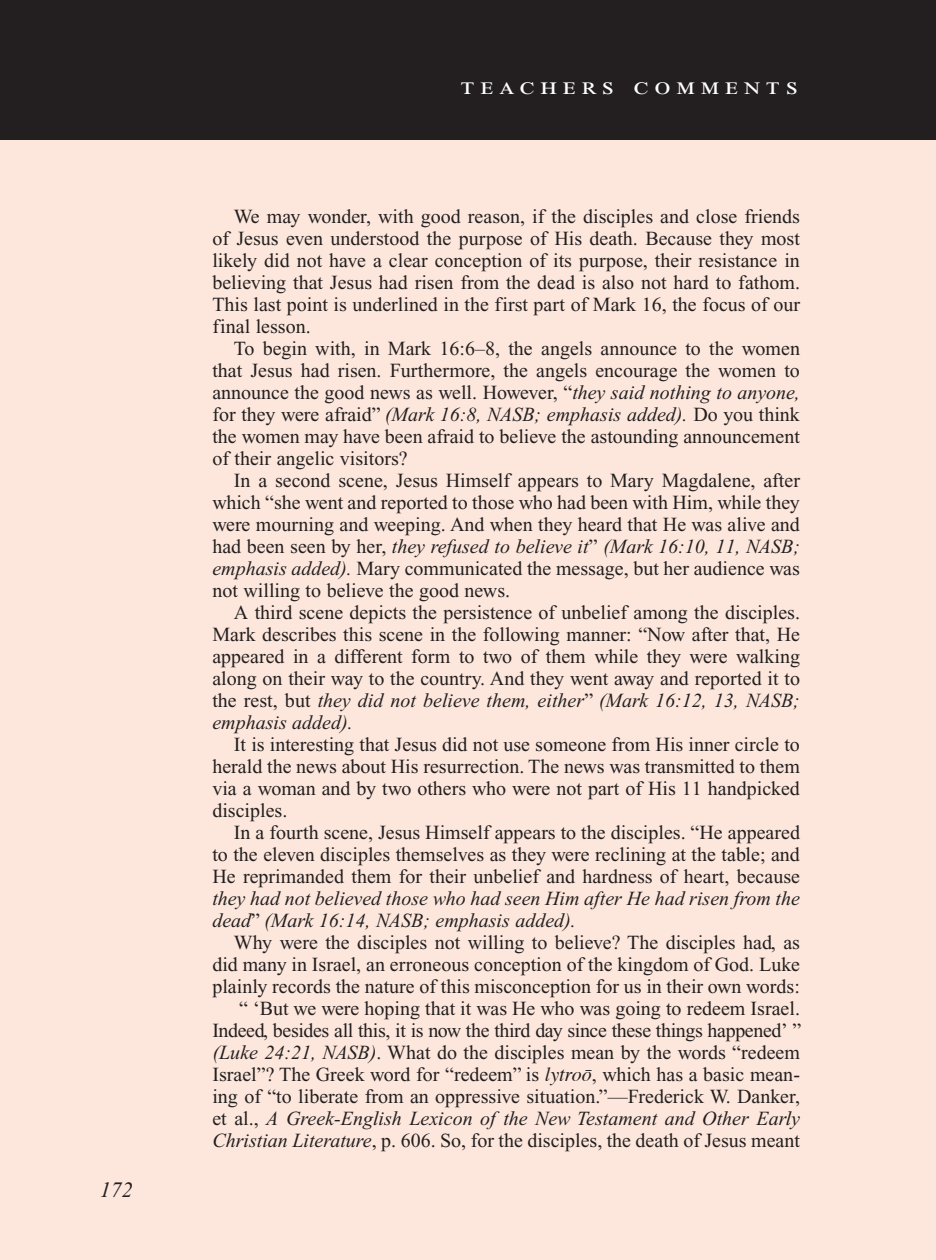
<style>
.page{position:relative;width:936px;height:1260px;background:#fff}
.page>*{position:absolute;margin:0;border:0;box-sizing:border-box;transform-origin:0 0}
.Teachers_Comments_He{font:24px "Times New Roman PS Std";letter-spacing:.2em;color:#fff;scale:1.2 1}
.PageNumbers{font:italic 22px "Times New Roman PS Std";color:#231f20}
.Objectives_Body_Text{font:20px/22px "Times New Roman PS Std";color:#231f20;text-align:justify}
.s1{font-style:italic}
.s2{font-family:"Times";font-style:italic}
</style>
<div class="page">
<div style="left:0;top:136px;width:936px;height:1124px;background:#fde7dc"></div>
<div style="left:0;top:0;width:936px;height:140px;background:#231f20"></div>
<p class="PageNumbers" style="left:109px;top:1176px;width:34px">172</p>
<p class="PageNumbers" style="left:100px;top:1178px;width:34px">172</p>
<p class="Teachers_Comments_He" style="left:461px;top:73px;width:283px">teachers comments</p>
<p class="Objectives_Body_Text" style="left:212px;top:205px;width:589px;text-indent:22px">We may wonder, with good reason, if the disciples and close friends of Jesus even understood the purpose of His death. Because they most likely did not have a clear conception of its purpose, their resistance in believing that Jesus had risen from the dead is also not hard to fathom.<br>This last point is underlined in the first part of Mark 16, the focus of our final lesson.</p>
<p class="Objectives_Body_Text" style="left:212px;top:337px;width:589px;text-indent:22px">To begin with, in Mark 16:6–8, the angels announce to the women that Jesus had risen. Furthermore, the angels encourage the women to announce the good news as well. However, “<span class="s1">they said nothing to anyone, </span>for they were afraid” <span class="s1">(Mark 16:8, NASB; emphasis added).</span> Do you think the women may have been afraid to believe the astounding announcement of their angelic visitors?</p>
<p class="Objectives_Body_Text" style="left:212px;top:469px;width:589px;text-indent:22px">In a second scene, Jesus Himself appears to Mary Magdalene, after which “she went and reported to those who had been with Him, while they were mourning and weeping. And when they heard that He was alive and had been seen by her, <span class="s1">they refused to believe it</span>” <span class="s1">(Mark 16:10, 11, NASB; emphasis added).</span> Mary communicated the message, but her audience was not willing to believe the good news.</p>
<p class="Objectives_Body_Text" style="left:212px;top:601px;width:589px;text-indent:22px">A third scene depicts the persistence of unbelief among the disciples.<br>Mark describes this scene in the following manner: “Now after that, He appeared in a different form to two of them while they were walking along on their way to the country. And they went away and reported it to the rest, but <span class="s1">they did not believe them, either</span>” <span class="s1">(Mark 16:12, 13, NASB; emphasis added).</span></p>
<p class="Objectives_Body_Text" style="left:212px;top:733px;width:589px;text-align:left;text-indent:22px">It is interesting that Jesus did not use someone from His inner circle to herald the news about His resurrection. The news was transmitted to them via a woman and by two others who were not part of His 11 handpicked disciples.</p>
<p class="Objectives_Body_Text" style="left:212px;top:821px;width:589px;text-indent:22px">In a fourth scene, Jesus Himself appears to the disciples. “He appeared to the eleven disciples themselves as they were reclining at the table; and He reprimanded them for their unbelief and hardness of heart, because <span class="s1">they had not believed those who had seen Him after He had risen from the dead</span>” <span class="s1">(Mark 16:14, NASB; emphasis added).</span></p>
<p class="Objectives_Body_Text" style="left:212px;top:931px;width:589px;text-indent:22px">Why were the disciples not willing to believe? The disciples had, as did many in Israel, an erroneous conception of the kingdom of God. Luke plainly records the nature of this misconception for us in their own words:</p>
<p class="Objectives_Body_Text" style="left:212px;top:997px;width:591px;text-align:left;text-indent:27px">“ ‘But we were hoping that it was He who was going to redeem Israel.<br>Indeed, besides all this, it is now the third day since these things happened’ ” <span class="s1">(Luke 24:21, NASB)</span>. What do the disciples mean by the words “redeem Israel”? The Greek word for “redeem” is <span class="s2">lytroō</span>, which has a basic mean&shy;ing of “to liberate from an oppressive situation.”—Frederick W. Danker, et al., <span class="s1">A Greek-English Lexicon of the New Testament and Other Early Christian Literature</span>, p. 606. So, for the disciples, the death of Jesus meant</p>
</div>
